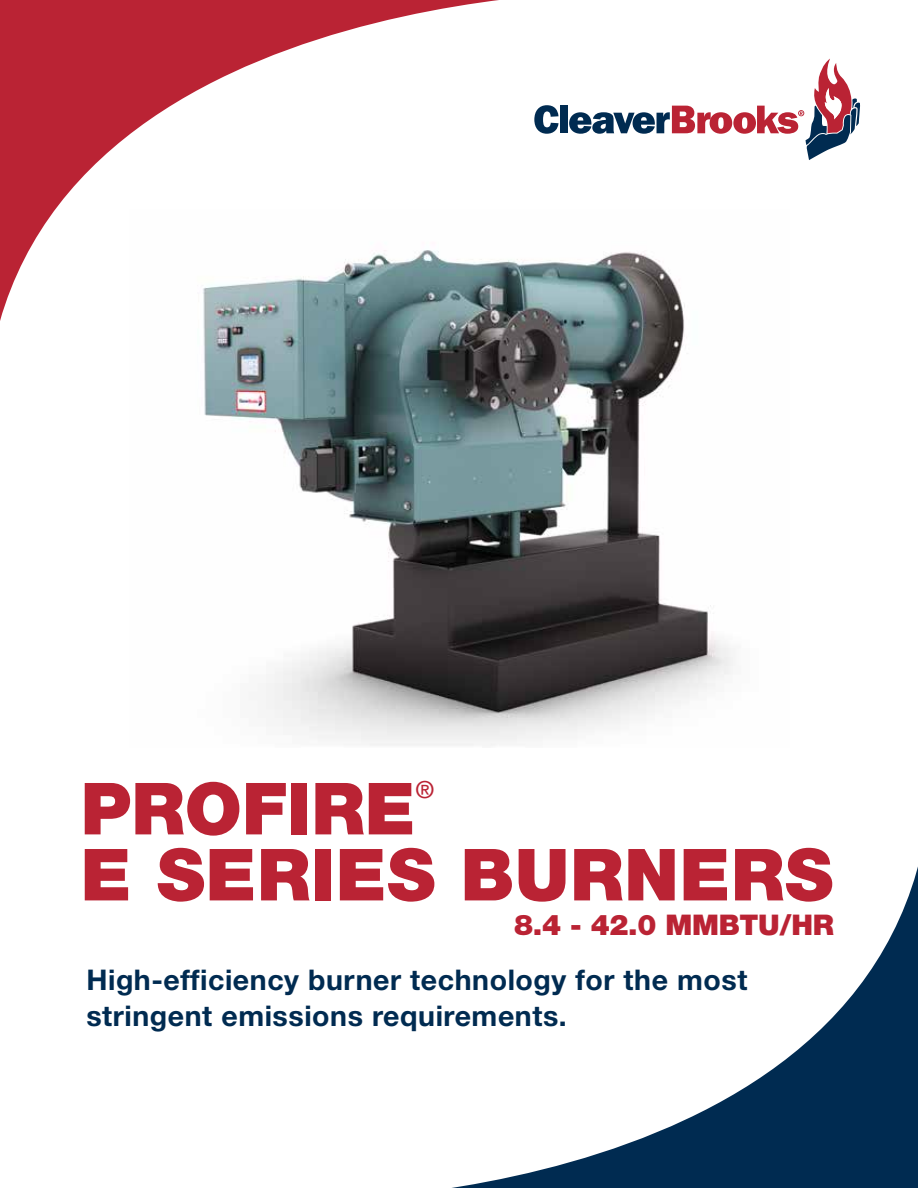
<style>
.page{position:relative;width:918px;height:1188px;background:#fff}
.page>*{position:absolute;margin:0;border:0;box-sizing:border-box;transform-origin:0 0}
.t1{font:900 72px "Helvetica Neue LT Std";color:#ba2334}
.t2{font:700 28.5px/36px "Helvetica Neue LT Std";letter-spacing:.02em;color:#002b51}
.t3{font:900 28.5px "Helvetica Neue LT Std";letter-spacing:-.01em;color:#ba2334}
.t4{font:500 23.55px "Helvetica Neue LT Std";color:#ba2334}
</style>
<div class="page">
<svg style="left:452px;top:866px;width:466px;height:322px"></svg>
<svg style="left:618px;top:59px;width:242px;height:101px"></svg>
<svg style="left:0;top:0;width:618px;height:321px"></svg>
<img style="left:130px;top:210px;width:603px;height:536px">
<h1 class="t1" style="left:81px;top:766px;width:336px">PROFIRE</h1>
<p class="t4" style="left:415px;top:776px;width:20px">®</p>
<h1 class="t1" style="left:81px;top:832px;width:171px">E SERIES</h1>
<h1 class="t1" style="left:461px;top:832px;width:270px">BURNERS</h1>
<p class="t3" style="left:514px;top:908px;width:321px">8.4 - 42.0 MMBTU/HR</p>
<p class="t2" style="left:86px;top:961px;width:663px">High-efficiency burner technology for the most stringent emissions requirements.</p>
</div>
